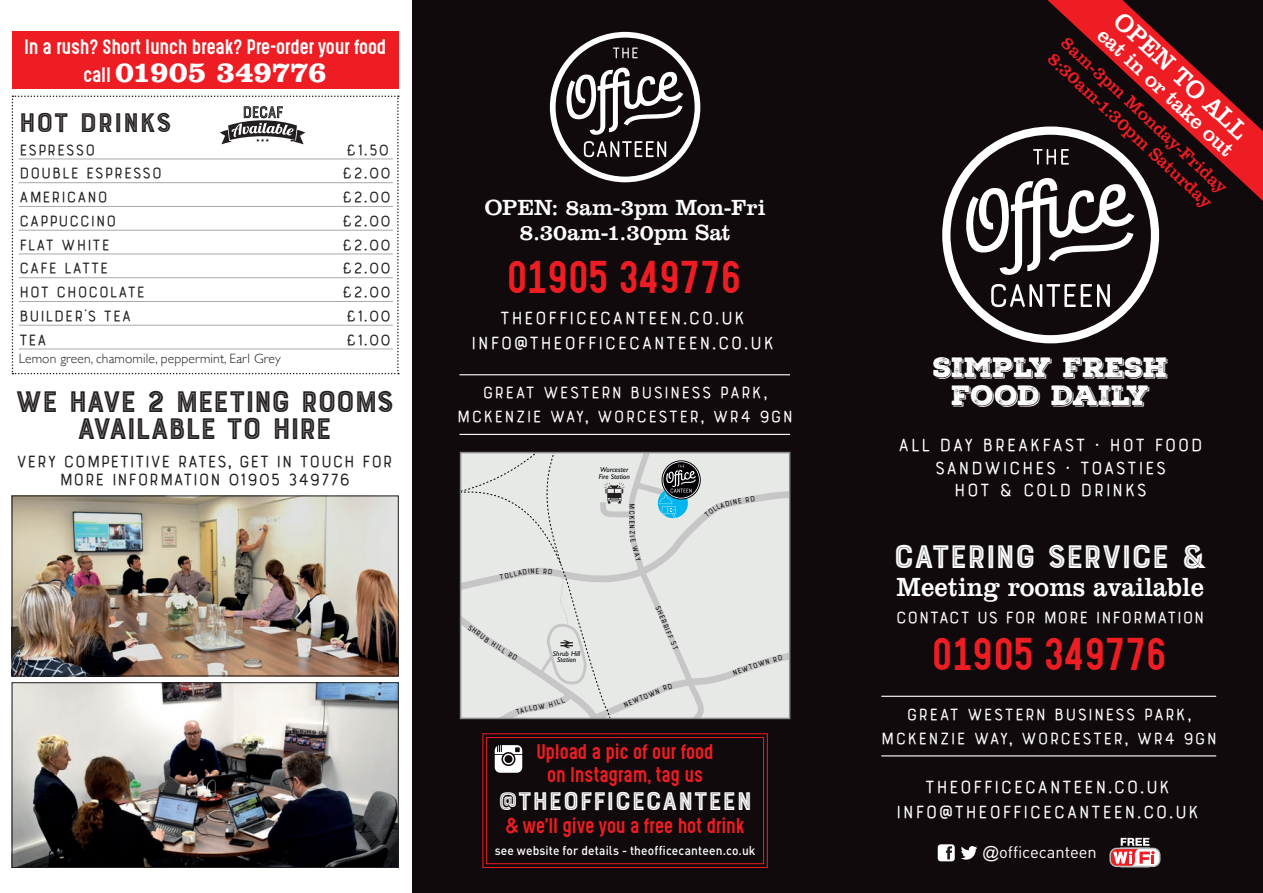
<style>
.page{position:relative;width:1263px;height:893px;background:#fff}
.page>*{position:absolute;margin:0;border:0;box-sizing:border-box;transform-origin:0 0}
.t1{font:39px "Gotcha Gothic";color:#ee1d23}
.t2{font:34.5px "Bourton Inline";letter-spacing:-.03em;color:#fff}
.t3{font:31.5px/27px "Bourton Inline";letter-spacing:-.035em;color:#231f20;text-align:center}
.t4{font:700 30px "Clarendon BT";letter-spacing:-.02em;color:#fff}
.t5{font:28.5px "Bourton Inline";color:#231f20}
.t6{font:27px "Clarendon BT";color:#fff;scale:.93 1}
.t7{font:27px/28.5px "Nexa Rust Slab Black Shadow 01";color:#fff;text-align:center}
.t8{font:27px "Bourton Inline";color:#fff}
.t9{font:25.5px "Clarendon BT";color:#fff;scale:.93 1}
.t10{font:22.5px/25.5px "Clarendon BT";letter-spacing:-.01em;color:#fff;text-align:center}
.t11{font:700 21px/25.2px "Bourton Line";color:#fff;text-align:center}
.t12{font:21px "Clarendon BT";color:#fff}
.t13{font:700 19.5px/24px "Bourton Line";letter-spacing:-.015em;color:#fff;text-align:center}
.t14{font:700 19.5px/18px "Bourton Line";letter-spacing:-.03em;color:#231f20;text-align:center}
.t15{font:700 18px "Bourton Line";letter-spacing:-.02em;color:#231f20}
.t16{font:18px/22.5px "Gotcha Gothic";letter-spacing:-.005em;color:#ee1d23;text-align:center}
.t17{font:18px/21px "Clarendon BT";color:#ee1d23}
.t18{font:17.85px "Gotcha Gothic";letter-spacing:-.01em;color:#fff}
.t19{font:16.5px "DIN";color:#fff}
.t20{font:300 13.5px "Gill Sans";letter-spacing:.01em;color:#231f20}
.t21{font:500 12.75px "DIN";letter-spacing:.015em;color:#fff;scale:.94 1}
.t22{font:700 8.55px "Bourton Line";color:#000001}
.t23{font:italic 7.2px/6.9px "Gill Sans";letter-spacing:.01em;color:#000001}
.s1{font-family:"Gotcha Gothic";font-weight:400;font-size:17.85px}
.s2{font-family:"Gill Sans"}
</style>
<div class="page">
<div style="left:412px;top:0;width:851px;height:893px;background:#110a0c"></div>
<svg style="left:942px;top:168px;width:209px;height:175px"></svg>
<svg style="left:991px;top:284px;width:119px;height:23px"></svg>
<hr style="left:881px;top:755px;width:335px;height:1px;background:#fff">
<hr style="left:881px;top:696px;width:335px;height:1px;background:#fff">
<svg style="left:965px;top:0;width:298px;height:276px"></svg>
<svg style="left:1109px;top:838px;width:51px;height:30px"></svg>
<div style="left:938px;top:844px;width:17px;height:17px;background:#fff;border-radius:3px"></div>
<svg style="left:946px;top:846px;width:6px;height:13px"></svg>
<svg style="left:961px;top:846px;width:16px;height:14px"></svg>
<svg style="left:550px;top:32px;width:150px;height:150px"></svg>
<hr style="left:459px;top:434px;width:331px;height:1px;background:#fff">
<hr style="left:459px;top:374px;width:331px;height:1px;background:#fff">
<div style="left:12px;top:32px;width:387px;height:57px;background:#ee1d23"></div>
<img style="left:14px;top:684px;width:383px;height:182px">
<div style="left:12px;top:682px;width:387px;height:186px;border:1px solid #231f20"></div>
<img style="left:14px;top:498px;width:383px;height:176px">
<div style="left:12px;top:496px;width:387px;height:180px;border:1px solid #231f20"></div>
<svg style="left:482px;top:733px;width:286px;height:135px"></svg>
<svg style="left:12px;top:96px;width:387px;height:278px"></svg>
<svg style="left:460px;top:453px;width:330px;height:265px;background:#dee0df"></svg>
<p class="t18" style="left:24px;top:34px;width:364px">In a rush? Short lunch break? Pre-order your food</p>
<h3 class="t4" style="left:84px;top:53px;width:245px"><span class="s1">call</span> 01905 349776</h3>
<h3 class="t5" style="left:19px;top:105px;width:155px">HOT DRINKS</h3>
<p class="t15" style="left:19px;top:139px;width:79px">ESPRESSO</p>
<p class="t15" style="left:346px;top:139px;width:46px">£1.50</p>
<p class="t15" style="left:19px;top:162px;width:145px">DOUBLE ESPRESSO</p>
<p class="t15" style="left:342px;top:162px;width:51px">£2.00</p>
<p class="t15" style="left:19px;top:186px;width:91px">AMERICANO</p>
<p class="t15" style="left:342px;top:186px;width:51px">£2.00</p>
<p class="t15" style="left:19px;top:210px;width:100px">CAPPUCCINO</p>
<p class="t15" style="left:342px;top:210px;width:51px">£2.00</p>
<p class="t15" style="left:19px;top:234px;width:93px">FLAT WHITE</p>
<p class="t15" style="left:342px;top:234px;width:51px">£2.00</p>
<p class="t15" style="left:19px;top:257px;width:92px">CAFE LATTE</p>
<p class="t15" style="left:342px;top:257px;width:51px">£2.00</p>
<p class="t15" style="left:19px;top:281px;width:129px">HOT CHOCOLATE</p>
<p class="t15" style="left:342px;top:281px;width:51px">£2.00</p>
<p class="t15" style="left:19px;top:305px;width:115px">BUILDER’S TEA</p>
<p class="t15" style="left:346px;top:305px;width:47px">£1.00</p>
<p class="t15" style="left:19px;top:329px;width:30px">TEA</p>
<p class="t15" style="left:346px;top:329px;width:47px">£1.00</p>
<p class="t20" style="left:19px;top:347px;width:263px">Lemon green, chamomile, peppermint, Earl Grey</p>
<h3 class="t3" style="left:15px;top:389px;width:380px">WE HAVE 2 MEETING ROOMS<br>AVAILABLE TO HIRE</h3>
<p class="t14" style="left:16px;top:453px;width:379px">VERY COMPETITIVE RATES, GET IN TOUCH FOR<br>MORE INFORMATION 01905 349776</p>
<p class="t10" style="left:485px;top:194px;width:282px">OPEN: 8am-3pm Mon-Fri<br>8.30am-1.30pm Sat</p>
<h1 class="t1" style="left:506px;top:247px;width:236px">01905 349776</h1>
<p class="t11" style="left:471px;top:305px;width:306px">THEOFFICECANTEEN.CO.UK<br>INFO@THEOFFICECANTEEN.CO.UK</p>
<p class="t13" style="left:457px;top:381px;width:338px">GREAT WESTERN BUSINESS PARK,<br>MCKENZIE WAY, WORCESTER, WR4 9GN</p>
<p class="t23" style="left:599px;top:466px;width:33px">Worcester<br>Fire Station</p>
<p class="t22" style="left:535px;top:566px;width:6px">E</p>
<p class="t22" style="left:472px;top:622px;width:22px;rotate:36deg">SHRU</p>
<p class="t22" style="left:495px;top:638px;width:31px;rotate:32deg">HILL RD</p>
<p class="t23" style="left:553px;top:650px;width:29px;text-align:center">Shrub Hill<br>Station</p>
<p class="t22" style="left:637px;top:503px;width:13px;rotate:90deg">MC</p>
<p class="t22" style="left:638px;top:537px;width:25px;rotate:75deg">E WAY</p>
<p class="t22" style="left:630px;top:697px;width:31px;rotate:-23deg">WTOWN</p>
<p class="t16" style="left:536px;top:741px;width:179px">Upload a pic of our food on Instagram, tag us</p>
<p class="t8" style="left:498px;top:785px;width:256px">@THEOFFICECANTEEN</p>
<p class="t16" style="left:506px;top:814px;width:240px">&amp; we’ll give you a free hot drink</p>
<p class="t21" style="left:495px;top:843px;width:279px">see website for details - theofficecanteen.co.uk</p>
<p class="t9" style="left:1129px;top:5px;width:187px;rotate:43deg">OPEN TO ALL</p>
<p class="t12" style="left:1110px;top:22px;width:179px;rotate:43deg">eat in or take out</p>
<p class="t17" style="left:1071px;top:32px;width:222px;rotate:43deg">8am-3pm Monday-Friday<br>8:30am-1:30pm Saturday</p>
<p class="t7" style="left:933px;top:354px;width:236px">SIMPLY FRESH<br>FOOD DAILY</p>
<p class="t11" style="left:898px;top:434px;width:307px;line-height:22.5px">ALL DAY BREAKFAST • HOT FOOD<br>SANDWICHES • TOASTIES<br>HOT &amp; COLD DRINKS</p>
<h2 class="t2" style="left:893px;top:535px;width:316px">CATERING SERVICE &amp;</h2>
<p class="t6" style="left:896px;top:570px;width:332px">Meeting rooms available</p>
<p class="t13" style="left:895px;top:606px;width:311px">CONTACT US FOR MORE INFORMATION</p>
<h1 class="t1" style="left:932px;top:624px;width:236px">01905 349776</h1>
<p class="t13" style="left:881px;top:703px;width:338px">GREAT WESTERN BUSINESS PARK,<br>MCKENZIE WAY, WORCESTER, WR4 9GN</p>
<p class="t11" style="left:895px;top:774px;width:306px">THEOFFICECANTEEN.CO.UK<br>INFO@THEOFFICECANTEEN.CO.UK</p>
<p class="t19" style="left:982px;top:842px;width:116px"><span class="s2">@</span>officecanteen</p>
</div>
